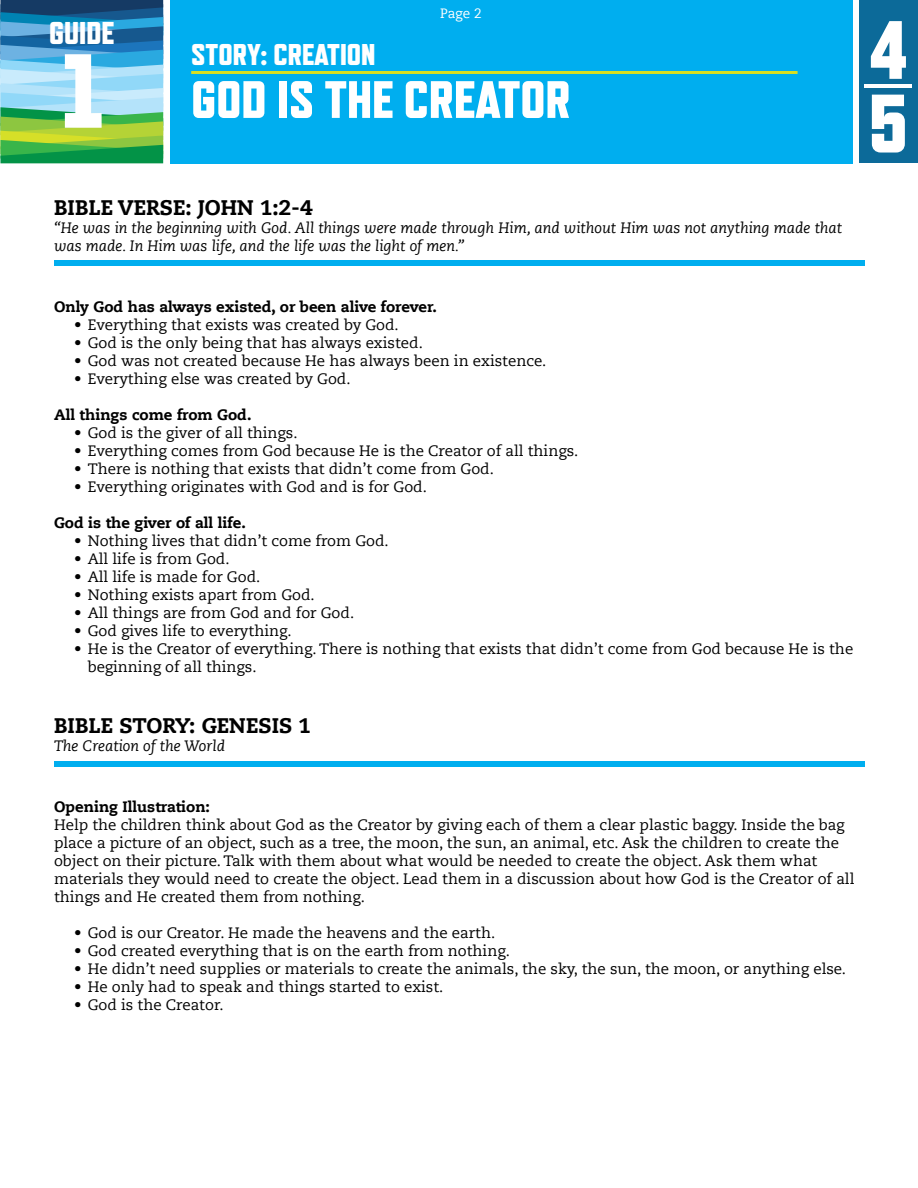
<style>
.page{position:relative;width:918px;height:1188px;background:#fff}
.page>*{position:absolute;margin:0;border:0;box-sizing:border-box;transform-origin:0 0}
.t1{font:800 105px "Refrigerator Deluxe";color:#fff}
.t2{font:800 82.5px/73.5px "Refrigerator Deluxe";color:#fff}
.t3{font:800 52.5px "Refrigerator Deluxe";color:#fff}
.t4{font:800 31.5px "Refrigerator Deluxe";color:#fff}
.t5{font:800 30px "Refrigerator Deluxe";color:#fff}
.t6{font:800 21px "Caecilia LT Std";color:#000}
.t7{font:15px/18px "Caecilia LT Std";color:#000}
.t8{font:italic 15px/18px "Caecilia LT Std";color:#000}
.t9{font:800 15px "Caecilia LT Std";color:#000}
.t10{font:13.5px "Caecilia LT Std";color:#fff}
</style>
<div class="page">
<svg style="left:0;top:0;width:163px;height:163px"></svg>
<div style="left:171px;top:0;width:682px;height:163px;background:#00aeef"></div>
<hr style="left:191px;top:71px;width:607px;height:3px;background:#d7df23">
<div style="left:860px;top:0;width:58px;height:163px;background:#0c6a99"></div>
<hr style="left:865px;top:84px;width:47px;height:4px;background:#fff">
<div style="left:54px;top:260px;width:810px;height:5px;background:#00aeef"></div>
<div style="left:54px;top:761px;width:810px;height:6px;background:#00aeef"></div>
<h3 class="t4" style="left:49px;top:15px;width:67px">GUIDE</h3>
<h1 class="t1" style="left:62px;top:29px;width:42px">1</h1>
<p class="t10" style="left:440px;top:5px;width:43px">Page 2</p>
<h3 class="t5" style="left:191px;top:37px;width:186px">STORY: CREATION</h3>
<h3 class="t3" style="left:191px;top:68px;width:381px">GOD IS THE CREATOR</h3>
<h2 class="t2" style="left:868px;top:12px;width:42px">4<br>5</h2>
<h3 class="t6" style="left:54px;top:194px;width:260px">BIBLE VERSE: JOHN 1:2-4</h3>
<p class="t8" style="left:54px;top:219px;width:790px">“He was in the beginning with God. All things were made through Him, and without Him was not anything made that was made. In Him was life, and the life was the light of men.”</p>
<p class="t9" style="left:54px;top:298px;width:385px">Only God has always existed, or been alive forever.</p>
<p class="t7" style="left:74px;top:316px;width:326px">• Everything that exists was created by God.</p>
<p class="t7" style="left:74px;top:334px;width:350px">• God is the only being that has always existed.</p>
<p class="t7" style="left:74px;top:352px;width:474px">• God was not created because He has always been in existence.</p>
<p class="t7" style="left:74px;top:370px;width:278px">• Everything else was created by God.</p>
<p class="t9" style="left:54px;top:406px;width:199px">All things come from God.</p>
<p class="t7" style="left:74px;top:424px;width:225px">• God is the giver of all things.</p>
<p class="t7" style="left:74px;top:442px;width:506px">• Everything comes from God because He is the Creator of all things.</p>
<p class="t7" style="left:74px;top:460px;width:421px">• There is nothing that exists that didn’t come from God.</p>
<p class="t7" style="left:74px;top:478px;width:354px">• Everything originates with God and is for God.</p>
<p class="t9" style="left:54px;top:514px;width:193px">God is the giver of all life.</p>
<p class="t7" style="left:74px;top:532px;width:316px">• Nothing lives that didn’t come from God.</p>
<p class="t7" style="left:74px;top:550px;width:157px">• All life is from God.</p>
<p class="t7" style="left:74px;top:568px;width:188px">• All life is made for God.</p>
<p class="t7" style="left:74px;top:586px;width:242px">• Nothing exists apart from God.</p>
<p class="t7" style="left:74px;top:604px;width:281px">• All things are from God and for God.</p>
<p class="t7" style="left:74px;top:622px;width:219px">• God gives life to everything.</p>
<p class="t7" style="left:88px;top:640px;width:767px;text-indent:-14px">• He is the Creator of everything. There is nothing that exists that didn’t come from God because He is the beginning of all things.</p>
<h3 class="t6" style="left:54px;top:713px;width:258px">BIBLE STORY: GENESIS 1</h3>
<p class="t8" style="left:54px;top:737px;width:173px">The Creation of the World</p>
<p class="t9" style="left:54px;top:798px;width:158px">Opening Illustration:</p>
<p class="t7" style="left:54px;top:817px;width:802px">Help the children think about God as the Creator by giving each of them a clear plastic baggy. Inside the bag place a picture of an object, such as a tree, the moon, the sun, an animal, etc. Ask the children to create the object on their picture. Talk with them about what would be needed to create the object. Ask them what materials they would need to create the object. Lead them in a discussion about how God is the Creator of all things and He created them from nothing.</p>
<p class="t7" style="left:74px;top:925px;width:422px">• God is our Creator. He made the heavens and the earth.</p>
<p class="t7" style="left:74px;top:943px;width:437px">• God created everything that is on the earth from nothing.</p>
<p class="t7" style="left:74px;top:961px;width:773px">• He didn’t need supplies or materials to create the animals, the sky, the sun, the moon, or anything else.</p>
<p class="t7" style="left:74px;top:979px;width:371px">• He only had to speak and things started to exist.</p>
<p class="t7" style="left:74px;top:997px;width:151px">• God is the Creator.</p>
</div>
